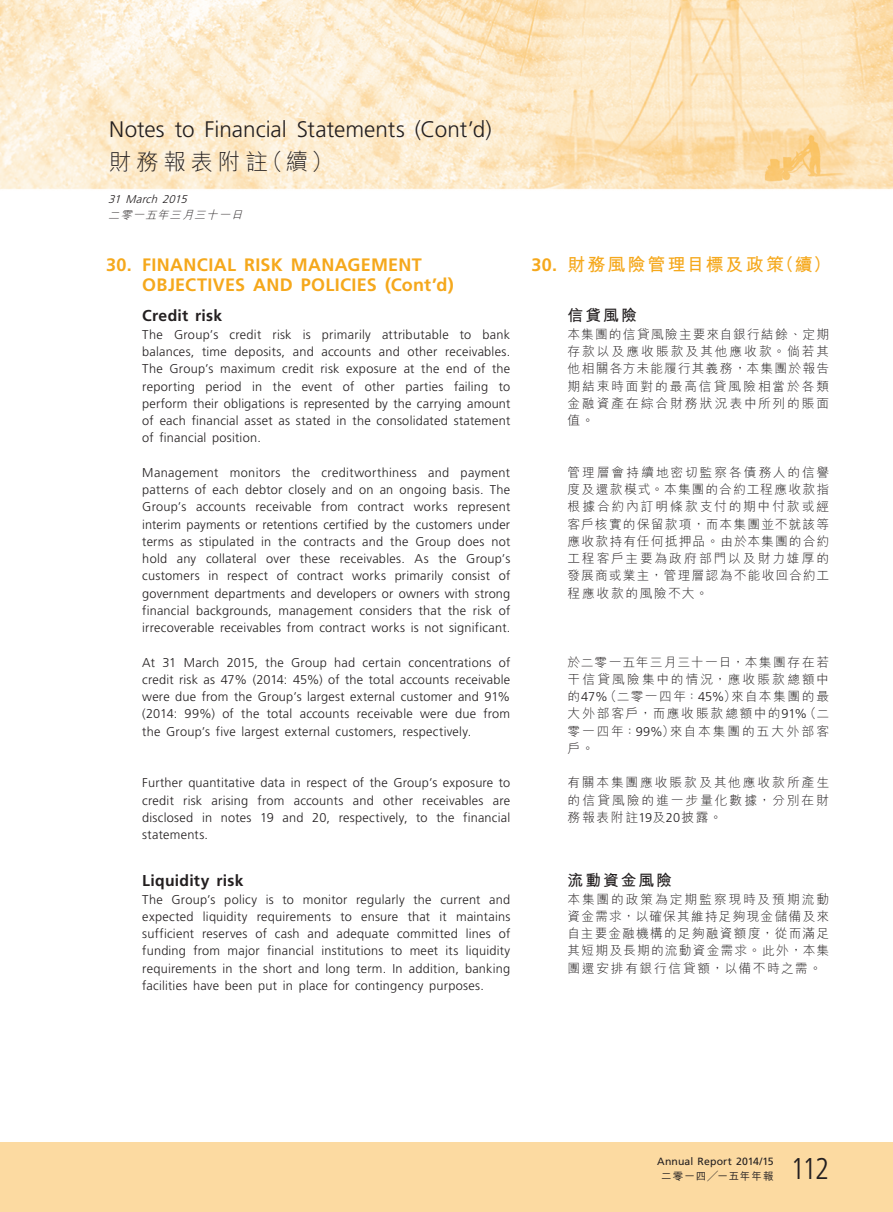
<style>
.page{position:relative;width:893px;height:1212px;background:#fff}
.page>*{position:absolute;margin:0;border:0;box-sizing:border-box;transform-origin:0 0}
.t1{font:300 condensed 30px "Frutiger LT Std";color:#231f20}
.t2{font:300 22.5px "Frutiger LT Std";color:#231f20}
.t3{font:300 22.5px "M Hei HK";letter-spacing:.215em;color:#231f20}
._03_H1{font:700 18px/20.2px "Frutiger LT Std";letter-spacing:.015em;color:#f5a81c}
._03_H1-2{font:700 18px "M Hei HK";letter-spacing:.115em;color:#f5a81c}
._04___H2{font:700 15.75px "Frutiger LT Std";letter-spacing:.015em;color:#231f20}
._04___H2-2{font:700 15.75px "M Hei HK";letter-spacing:.125em;color:#231f20}
._12___P2{font:300 12.75px/17.2px "Frutiger LT Std";letter-spacing:.02em;color:#231f20;text-align:justify}
._12___P2-2{font:300 12.75px/17.2px "M Hei HK";letter-spacing:.135em;color:#231f20;text-align:justify}
.t4{font:italic 300 11.25px "Frutiger LT Std";color:#231f20}
.t5{font:italic 300 11.25px "M Hei HK";color:#231f20}
.t6{font:10.5px "Frutiger LT Std";letter-spacing:.01em;color:#231f20}
.t7{font:500 10.5px "M Hei HK";letter-spacing:.105em;color:#231f20}
.s1{font-family:"Frutiger LT Std"}
</style>
<div class="page">
<div style="left:0;top:1142px;width:893px;height:70px;background:#fcdaa1"></div>
<img style="left:0;top:0;width:893px;height:190px">
<h2 class="t2" style="left:109px;top:116px;width:384px">Notes to Financial Statements (Cont’d)</h2>
<h2 class="t3" style="left:109px;top:145px;width:226px">財務報表附註（續）</h2>
<p class="t4" style="left:108px;top:193px;width:84px">31 March 2015</p>
<p class="t5" style="left:108px;top:207px;width:140px">二零一五年三月三十一日</p>
<p class="_03_H1" style="left:142px;top:255px;width:313px;text-indent:-36px">30. FINANCIAL RISK MANAGEMENT<br>OBJECTIVES AND POLICIES (Cont’d)</p>
<p class="_04___H2" style="left:142px;top:307px;width:81px">Credit risk</p>
<p class="_12___P2" style="left:142px;top:326px;width:370px">The Group’s credit risk is primarily attributable to bank balances, time deposits, and accounts and other receivables.<br>The Group’s maximum credit risk exposure at the end of the reporting period in the event of other parties failing to perform their obligations is represented by the carrying amount of each financial asset as stated in the consolidated statement of financial position.</p>
<p class="_12___P2" style="left:142px;top:464px;width:369px">Management monitors the creditworthiness and payment patterns of each debtor closely and on an ongoing basis. The Group’s accounts receivable from contract works represent interim payments or retentions certified by the customers under terms as stipulated in the contracts and the Group does not hold any collateral over these receivables. As the Group’s customers in respect of contract works primarily consist of government departments and developers or owners with strong financial backgrounds, management considers that the risk of irrecoverable receivables from contract works is not significant.</p>
<p class="_12___P2" style="left:142px;top:654px;width:369px">At 31 March 2015, the Group had certain concentrations of credit risk as 47% (2014: 45%) of the total accounts receivable were due from the Group’s largest external customer and 91% (2014: 99%) of the total accounts receivable were due from the Group’s five largest external customers, respectively.</p>
<p class="_12___P2" style="left:142px;top:774px;width:370px">Further quantitative data in respect of the Group’s exposure to credit risk arising from accounts and other receivables are disclosed in notes 19 and 20, respectively, to the financial statements.</p>
<p class="_04___H2" style="left:142px;top:871px;width:103px">Liquidity risk</p>
<p class="_12___P2" style="left:142px;top:891px;width:369px">The Group’s policy is to monitor regularly the current and expected liquidity requirements to ensure that it maintains sufficient reserves of cash and adequate committed lines of funding from major financial institutions to meet its liquidity requirements in the short and long term. In addition, banking facilities have been put in place for contingency purposes.</p>
<p class="_03_H1-2" style="left:531px;top:252px;width:301px"><span class="s1">30.</span> 財務風險管理目標及政策（續）</p>
<p class="_04___H2-2" style="left:568px;top:304px;width:71px">信貸風險</p>
<p class="_12___P2-2" style="left:567px;top:325px;width:263px">本集團的信貸風險主要來自銀行結餘、定期存款以及應收賬款及其他應收款。倘若其他相關各方未能履行其義務，本集團於報告期結束時面對的最高信貸風險相當於各類金融資產在綜合財務狀況表中所列的賬面值。</p>
<p class="_12___P2-2" style="left:567px;top:463px;width:263px">管理層會持續地密切監察各債務人的信譽度及還款模式。本集團的合約工程應收款指根據合約內訂明條款支付的期中付款或經客戶核實的保留款項，而本集團並不就該等應收款持有任何抵押品。由於本集團的合約工程客戶主要為政府部門以及財力雄厚的發展商或業主，管理層認為不能收回合約工程應收款的風險不大。</p>
<p class="_12___P2-2" style="left:567px;top:653px;width:263px">於二零一五年三月三十一日，本集團存在若干信貸風險集中的情況，應收賬款總額中的<span class="s1">47%</span>（二零一四年：<span class="s1">45%</span>）來自本集團的最大外部客戶，而應收賬款總額中的<span class="s1">91%</span>（二零一四年：<span class="s1">99%</span>）來自本集團的五大外部客戶。</p>
<p class="_12___P2-2" style="left:567px;top:773px;width:263px">有關本集團應收賬款及其他應收款所產生的信貸風險的進一步量化數據，分別在財務報表附註<span class="s1">19</span>及<span class="s1">20</span>披露。</p>
<p class="_04___H2-2" style="left:568px;top:869px;width:106px">流動資金風險</p>
<p class="_12___P2-2" style="left:567px;top:890px;width:263px">本集團的政策為定期監察現時及預期流動資金需求，以確保其維持足夠現金儲備及來自主要金融機構的足夠融資額度，從而滿足其短期及長期的流動資金需求。此外，本集團還安排有銀行信貸額，以備不時之需。</p>
<p class="t6" style="left:657px;top:1155px;width:118px">Annual Report 2014/15</p>
<p class="t7" style="left:661px;top:1168px;width:114px">二零一四╱一五年年報</p>
<h1 class="t1" style="left:790px;top:1151px;width:40px">112</h1>
</div>
